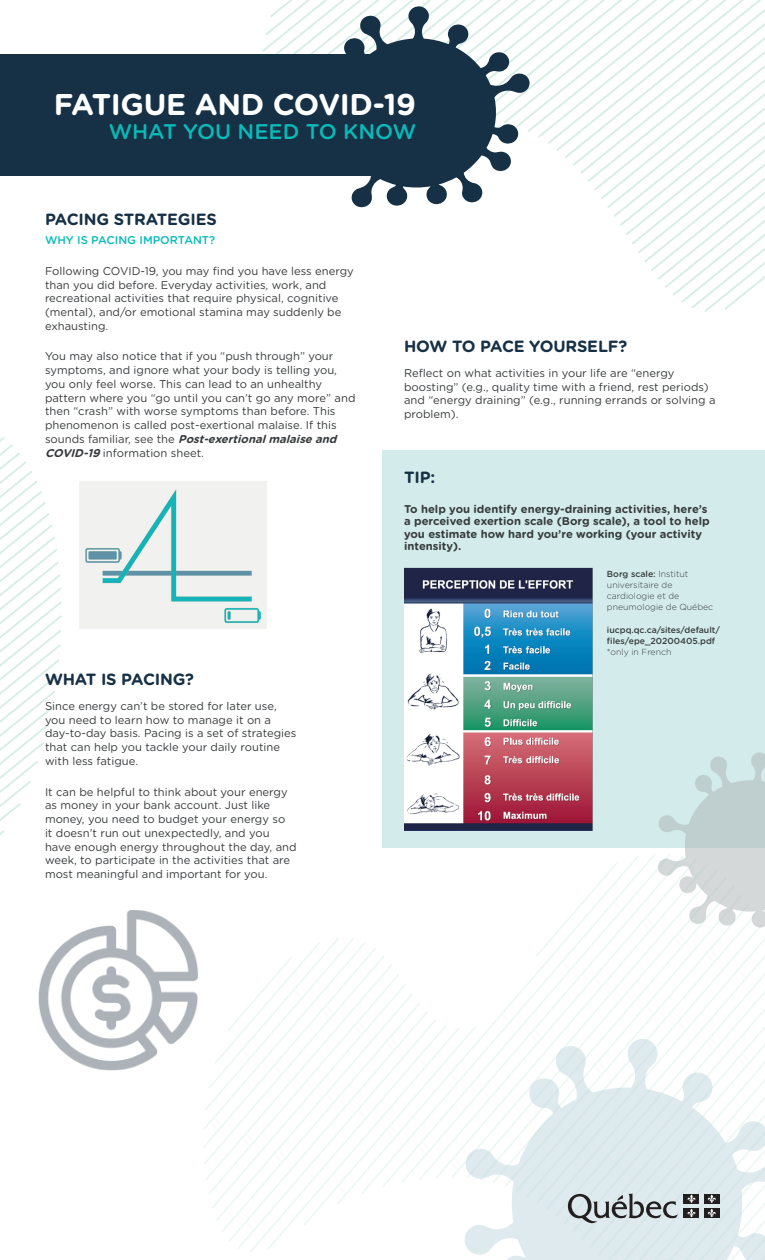
<style>
.page{position:relative;width:765px;height:1260px;background:#fff}
.page>*{position:absolute;margin:0;border:0;box-sizing:border-box;transform-origin:0 0}
.t1{font:700 30px "Gotham Rounded";letter-spacing:-.01em;color:#fff}
.Texte_courant{font:500 21.25px "Gotham Rounded";color:#08bab8}
.Texte_courant-2{font:700 16.25px "Gotham Rounded";letter-spacing:-.01em;color:#163045}
.Texte_courant-3{font:11.25px/13.8px "Gotham Rounded";color:#383b3d}
.Texte_courant-4{font:700 11.25px/12.5px "Gotham Rounded";color:#383b3d}
.Texte_courant-5{font:500 11.25px "Gotham Rounded";color:#08bab9}
.Texte_courant-6{font:300 8.75px/11.2px "Gotham Rounded";color:#383b3d}
.Texte_courant-7{font:500 8.75px/11.2px "Gotham Rounded";color:#383b3d}
.s1{font-weight:700;font-style:italic}
.s2{font-weight:500}
.s3{font-weight:300}
</style>
<div class="page">
<svg style="left:203px;top:854px;width:562px;height:399px"></svg>
<div style="left:382px;top:450px;width:383px;height:398px;background:#d3eceb"></div>
<svg style="left:257px;top:0;width:508px;height:312px"></svg>
<svg style="left:0;top:437px;width:62px;height:398px"></svg>
<svg style="left:657px;top:752px;width:108px;height:178px"></svg>
<svg style="left:463px;top:1038px;width:302px;height:222px;fill:#deeaed"></svg>
<svg style="left:568px;top:1193px;width:110px;height:31px"></svg>
<div style="left:684px;top:1194px;width:15px;height:10px;background:#231f20"></div>
<svg style="left:687px;top:1194px;width:9px;height:9px"></svg>
<div style="left:704px;top:1194px;width:16px;height:10px;background:#231f20"></div>
<svg style="left:708px;top:1194px;width:8px;height:9px"></svg>
<div style="left:684px;top:1208px;width:15px;height:10px;background:#231f20"></div>
<svg style="left:687px;top:1209px;width:9px;height:8px"></svg>
<div style="left:704px;top:1208px;width:16px;height:10px;background:#231f20"></div>
<svg style="left:708px;top:1209px;width:8px;height:8px"></svg>
<svg style="left:304px;top:5px;width:227px;height:204px"></svg>
<div style="left:0;top:55px;width:439px;height:121px;background:#163045"></div>
<img style="left:404px;top:567px;width:189px;height:264px">
<img style="left:38px;top:891px;width:184px;height:205px">
<img style="left:80px;top:482px;width:187px;height:146px">
<p class="t1" style="left:54px;top:82px;width:364px">FATIGUE AND COVID-19</p>
<p class="Texte_courant" style="left:109px;top:117px;width:309px">WHAT YOU NEED TO KNOW</p>
<p class="Texte_courant-2" style="left:45px;top:208px;width:173px">PACING STRATEGIES</p>
<p class="Texte_courant-5" style="left:45px;top:232px;width:172px">WHY IS PACING IMPORTANT?</p>
<p class="Texte_courant-3" style="left:45px;top:263px;width:310px">Following COVID-19, you may find you have less energy than you did before. Everyday activities, work, and recreational activities that require physical, cognitive (mental), and/or emotional stamina may suddenly be exhausting.</p>
<p class="Texte_courant-3" style="left:45px;top:349px;width:312px">You may also notice that if you “push through” your symptoms, and ignore what your body is telling you, you only feel worse. This can lead to an unhealthy pattern where you “go until you can’t go any more” and then “crash” with worse symptoms than before. This phenomenon is called post-exertional malaise. If this<br>s o u n d s f a m i l i a r, s e e t h e <span class="s1">Post-exertionalmalaiseand COVID-19</span>information sheet.</p>
<p class="Texte_courant-2" style="left:45px;top:667px;width:151px">WHAT IS PACING?</p>
<p class="Texte_courant-3" style="left:45px;top:699px;width:253px">Since energy can’t be stored for later use, you need to learn how to manage it on a day-to-day basis. Pacing is a set of strategies that can help you tackle your daily routine with less fatigue.</p>
<p class="Texte_courant-3" style="left:45px;top:784px;width:253px">It can be helpful to think about your energy as money in your bank account. Just like money, you need to budget your energy so<br>it doesn’t run out unexpectedly, and you have enough energy throughout the day, and week, to participate in the activities that are most meaningful and important for you.</p>
<p class="Texte_courant-2" style="left:404px;top:334px;width:225px">HOW TO PACE YOURSELF?</p>
<p class="Texte_courant-3" style="left:404px;top:365px;width:313px">Reflect on what activities in your life are “energy boosting” (e.g., quality time with a friend, rest periods) and “energy draining” (e.g., running errands or solving a problem).</p>
<p class="Texte_courant-2" style="left:404px;top:466px;width:33px">TIP:</p>
<p class="Texte_courant-4" style="left:404px;top:502px;width:307px">To help you identify energy-draining activities, here’s a perceived exertion scale (Borg scale), a tool to help you estimate how hard you’re working (your activity intensity).</p>
<p class="Texte_courant-6" style="left:607px;top:568px;width:108px"><span class="s2">Borg scale:</span> Institut universitaire de cardiologie et de pneumologie de Québec</p>
<p class="Texte_courant-7" style="left:607px;top:624px;width:114px">iucpq.qc.ca/sites/default/ files/epe_20200405.pdf <span class="s3">*only in French</span></p>
</div>
